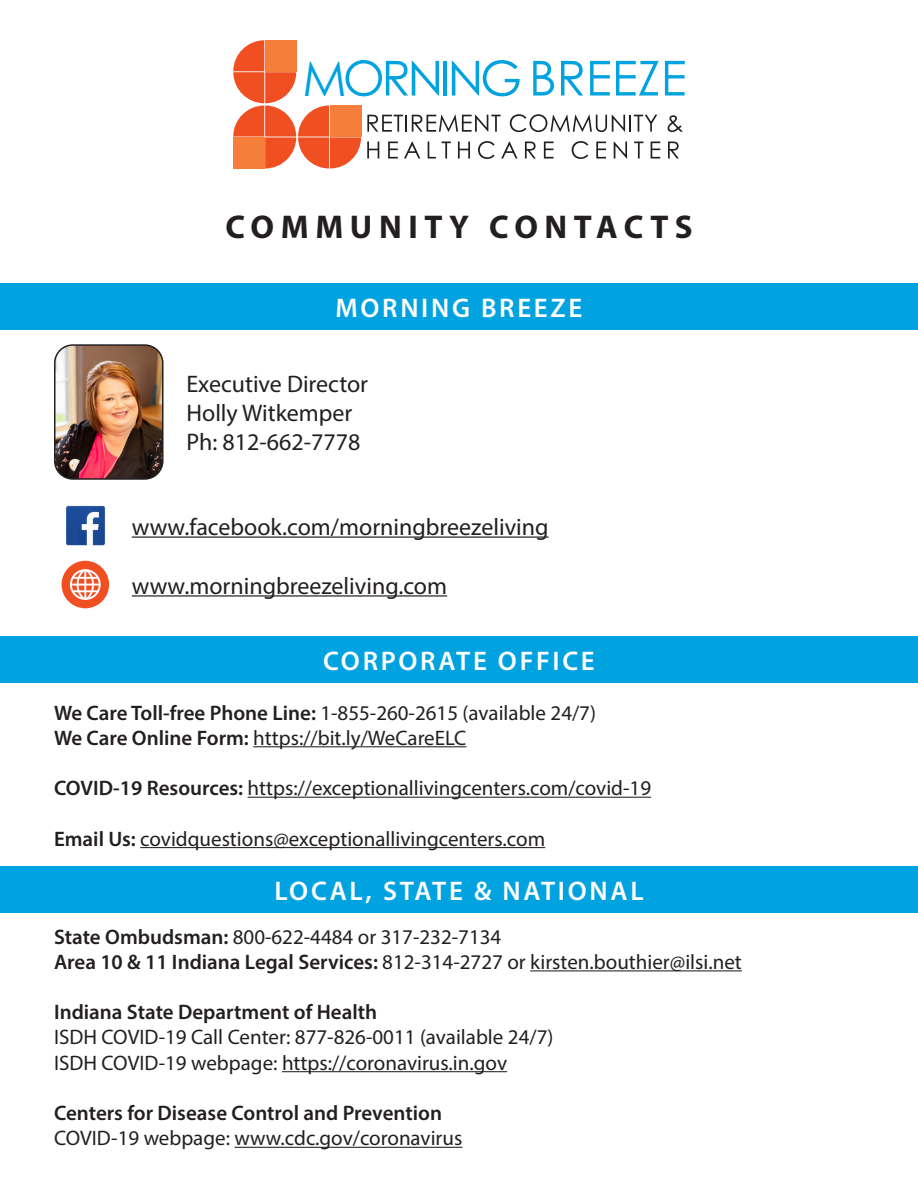
<style>
.page{position:relative;width:918px;height:1188px;background:#fff}
.page>*{position:absolute;margin:0;border:0;box-sizing:border-box;transform-origin:0 0}
.t1{font:48.15px "Century Gothic";color:#00a2df}
.t2{font:700 33px "Myriad Pro";letter-spacing:.2em;color:#231f20}
.t3{font:600 27px "Myriad Pro";letter-spacing:.1em;color:#fff}
.t4{font:24px "Myriad Pro";color:#231f20}
.t5{font:21px "Myriad Pro";color:#231f20}
.t6{font:600 21px "Myriad Pro";color:#231f20}
.s1{font-weight:600}
</style>
<div class="page">
<hr style="left:253px;top:746px;width:213px;height:1px;background:#231f20">
<hr style="left:248px;top:797px;width:403px;height:1px;background:#231f20">
<hr style="left:140px;top:847px;width:405px;height:1px;background:#231f20">
<svg style="left:233px;top:40px;width:452px;height:128px"></svg>
<hr style="left:132px;top:536px;width:417px;height:2px;background:#231f20">
<hr style="left:530px;top:970px;width:212px;height:1px;background:#231f20">
<hr style="left:282px;top:1071px;width:225px;height:1px;background:#231f20">
<hr style="left:235px;top:1147px;width:227px;height:1px;background:#231f20">
<img style="left:57px;top:347px;width:104px;height:130px">
<div style="left:54px;top:344px;width:110px;height:136px;border:2px solid #231f20;border-radius:18px"></div>
<img style="left:66px;top:505px;width:39px;height:41px">
<div style="left:0;top:284px;width:918px;height:46px;background:#00a2df"></div>
<div style="left:0;top:636px;width:918px;height:47px;background:#00a2df"></div>
<div style="left:0;top:866px;width:918px;height:47px;background:#00a2df"></div>
<div style="left:62px;top:561px;width:47px;height:47px;background:#f04f22;border-radius:50%"></div>
<svg style="left:70px;top:569px;width:31px;height:31px"></svg>
<hr style="left:132px;top:595px;width:315px;height:2px;background:#231f20">
<p class="t1" style="left:302px;top:44px;width:46px">M</p>
<p class="t2" style="left:225px;top:206px;width:469px">COMMUNITY CONTACTS</p>
<p class="t3" style="left:336px;top:291px;width:248px">MORNING BREEZE</p>
<p class="t4" style="left:187px;top:369px;width:183px">Executive Director</p>
<p class="t4" style="left:187px;top:398px;width:167px">Holly Witkemper</p>
<p class="t4" style="left:187px;top:427px;width:175px">Ph: 812-662-7778</p>
<p class="t4" style="left:132px;top:512px;width:418px">www.facebook.com/morningbreezeliving</p>
<p class="t4" style="left:132px;top:571px;width:317px">www.morningbreezeliving.com</p>
<p class="t3" style="left:323px;top:643px;width:273px">CORPORATE OFFICE</p>
<p class="t5" style="left:54px;top:700px;width:544px"><span class="s1">We Care Toll-free Phone Line:</span> 1-855-260-2615 (available 24/7)</p>
<p class="t5" style="left:54px;top:725px;width:414px"><span class="s1">We Care Online Form:</span> https://bit.ly/WeCareELC</p>
<p class="t5" style="left:54px;top:775px;width:599px"><span class="s1">COVID-19 Resources:</span> https://exceptionallivingcenters.com/covid-19</p>
<p class="t5" style="left:54px;top:826px;width:493px"><span class="s1">Email Us:</span> covidquestions@exceptionallivingcenters.com</p>
<p class="t3" style="left:274px;top:874px;width:371px">LOCAL, STATE &amp; NATIONAL</p>
<p class="t5" style="left:54px;top:924px;width:449px"><span class="s1">State Ombudsman:</span> 800-622-4484 or 317-232-7134</p>
<p class="t5" style="left:54px;top:949px;width:689px"><span class="s1">Area 10 &amp; 11 Indiana Legal Services:</span> 812-314-2727 or kirsten.bouthier@ilsi.net</p>
<p class="t6" style="left:54px;top:999px;width:325px">Indiana State Department of Health</p>
<p class="t5" style="left:54px;top:1024px;width:501px">ISDH COVID-19 Call Center: 877-826-0011 (available 24/7)</p>
<p class="t5" style="left:54px;top:1050px;width:455px">ISDH COVID-19 webpage: https://coronavirus.in.gov</p>
<p class="t6" style="left:54px;top:1100px;width:390px">Centers for Disease Control and Prevention</p>
<p class="t5" style="left:54px;top:1125px;width:410px">COVID-19 webpage: www.cdc.gov/coronavirus</p>
</div>
